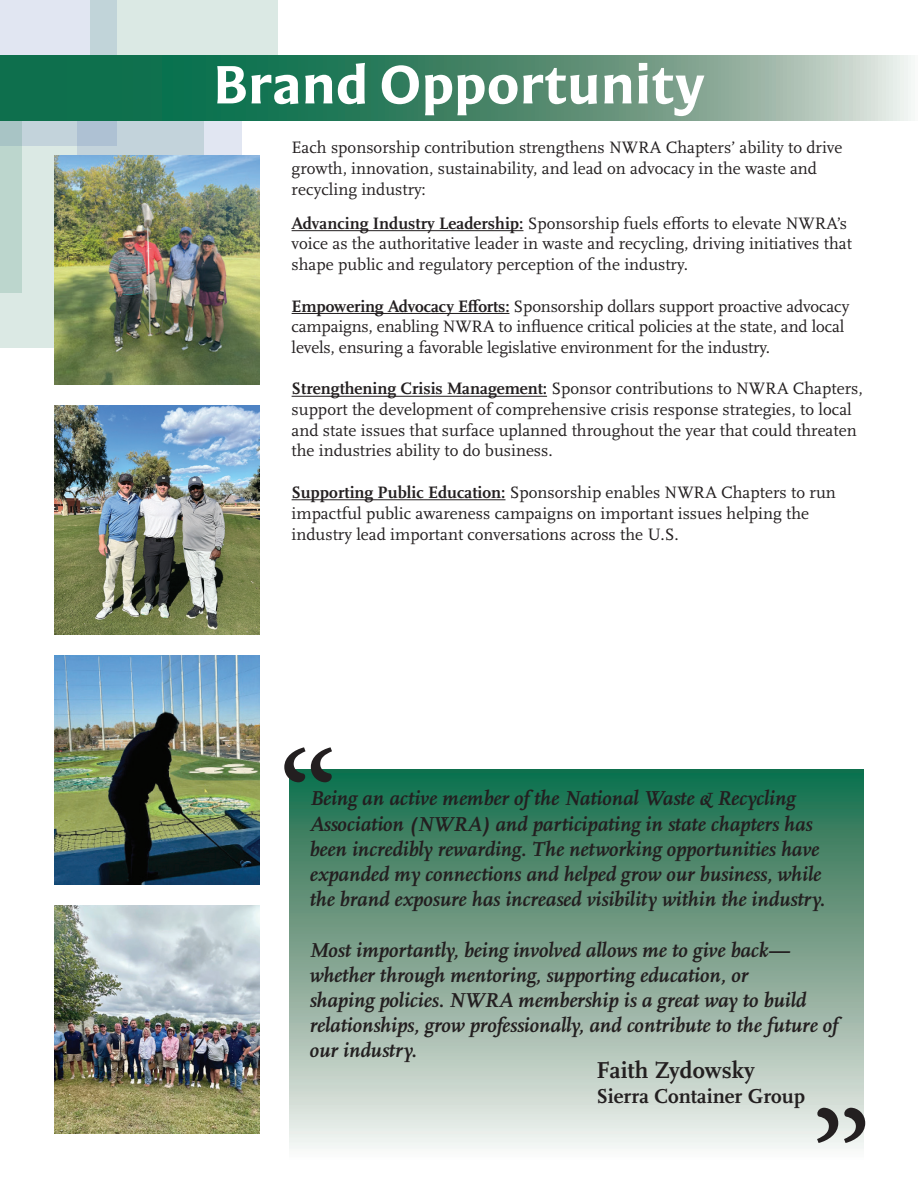
<style>
.page{position:relative;width:918px;height:1188px;background:#fff}
.page>*{position:absolute;margin:0;border:0;box-sizing:border-box;transform-origin:0 0}
.t1{font:151.5px "Minion Pro";color:#231f20}
.t2{font:700 54px "Mestiza Sans";color:#fff}
.t3{font:700 24px "Scala Pro";color:#231f20}
.t4{font:italic 700 21px/25.2px "Scala Pro";color:#231f20}
.t5{font:700 21px "Scala Pro";color:#231f20}
.t6{font:17.25px/20.7px "Scala Pro";color:#231f20}
.s1{font-weight:700}
</style>
<div class="page">
<div style="left:0;top:121px;width:204px;height:227px;background:#dbe9e4"></div>
<svg style="left:0;top:0;width:90px;height:146px;background:#dae1ed"></svg>
<svg style="left:77px;top:121px;width:164px;height:35px;background:#c4d3de"></svg>
<svg style="left:90px;top:0;width:188px;height:55px;background:#d7e5e2"></svg>
<div style="left:0;top:105px;width:22px;height:188px;background:linear-gradient(to bottom,#b0cbc8,#c1dacf)"></div>
<svg style="left:0;top:55px;width:911px;height:66px;background:#508f75"></svg>
<hr style="left:917px;top:55px;width:1px;height:66px;background:#f9faf9">
<hr style="left:292px;top:230px;width:232px;height:1px;background:#231f20">
<hr style="left:292px;top:313px;width:217px;height:1px;background:#231f20">
<hr style="left:292px;top:396px;width:255px;height:1px;background:#231f20">
<hr style="left:292px;top:499px;width:213px;height:1px;background:#231f20">
<div style="left:289px;top:770px;width:575px;height:391px;background:linear-gradient(to bottom,#146743,#f8f1ef)"></div>
<img style="left:55px;top:156px;width:205px;height:228px">
<img style="left:55px;top:405px;width:205px;height:229px">
<img style="left:55px;top:655px;width:205px;height:229px">
<img style="left:55px;top:905px;width:205px;height:229px">
<h2 class="t2" style="left:213px;top:49px;width:494px">Brand Opportunity</h2>
<p class="t6" style="left:292px;top:137px;width:552px">Each sponsorship contribution strengthens NWRA Chapters’ ability to drive growth, innovation, sustainability, and lead on advocacy in the waste and recycling industry:</p>
<p class="t6" style="left:292px;top:213px;width:562px"><span class="s1">Advancing Industry Leadership:</span> Sponsorship fuels efforts to elevate NWRA’s voice as the authoritative leader in waste and recycling, driving initiatives that shape public and regulatory perception of the industry.</p>
<p class="t6" style="left:292px;top:296px;width:559px"><span class="s1">Empowering Advocacy Efforts:</span> Sponsorship dollars support proactive advocacy campaigns, enabling NWRA to influence critical policies at the state, and local levels, ensuring a favorable legislative environment for the industry.</p>
<p class="t6" style="left:292px;top:379px;width:573px"><span class="s1">Strengthening Crisis Management:</span> Sponsor contributions to NWRA Chapters, support the development of comprehensive crisis response strategies, to local and state issues that surface uplanned throughout the year that could threaten the industries ability to do business.</p>
<p class="t6" style="left:292px;top:482px;width:546px;line-height:21.1px"><span class="s1">Supporting Public Education:</span> Sponsorship enables NWRA Chapters to run impactful public awareness campaigns on important issues helping the industry lead important conversations across the U.S.</p>
<h1 class="t1" style="left:278px;top:706px;width:62px">“</h1>
<p class="t4" style="left:310px;top:786px;width:517px">Being an active member of the National Waste &amp; Recycling Association (NWRA) and participating in state chapters has been incredibly rewarding. The networking opportunities have expanded my connections and helped grow our business, while the brand exposure has increased visibility within the industry.</p>
<p class="t4" style="left:310px;top:937px;width:529px">Most importantly, being involved allows me to give back— whether through mentoring, supporting education, or<br>shaping policies. NWRA membership is a great way to build relationships, grow professionally, and contribute to the future of our industry.</p>
<h3 class="t3" style="left:597px;top:1057px;width:160px">Faith Zydowsky</h3>
<p class="t5" style="left:597px;top:1084px;width:210px">Sierra Container Group</p>
<h1 class="t1" style="left:811px;top:1065px;width:62px">”</h1>
</div>
